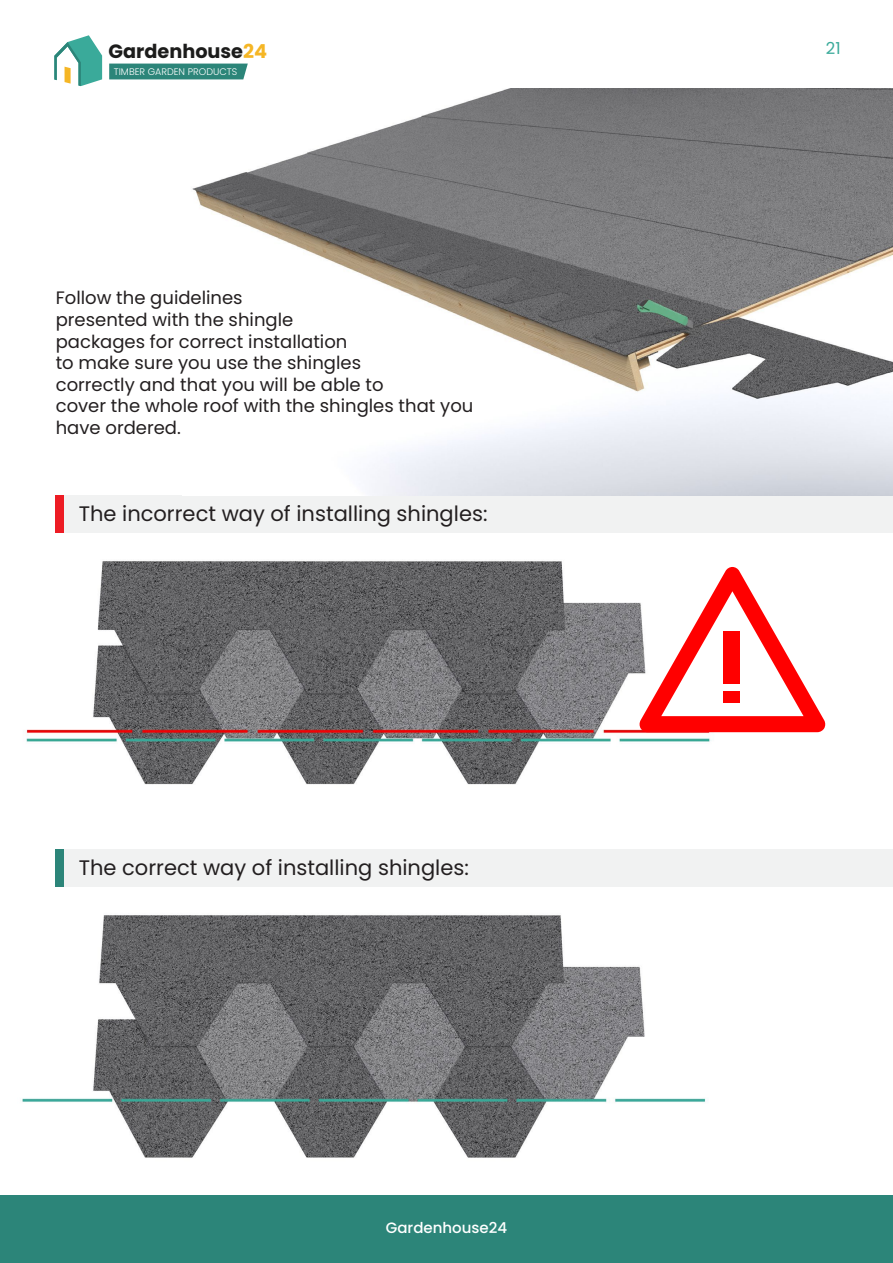
<style>
.page{position:relative;width:893px;height:1263px;background:#fff}
.page>*{position:absolute;margin:0;border:0;box-sizing:border-box;transform-origin:0 0}
.t1{font:21px "Poppins";color:#231f20}
.t2{font:700 19.2px "Poppins";color:#1c1c1b}
.t3{font:18px/21.6px "Poppins";color:#231f20}
.t4{font:16.5px "Poppins";color:#3aaa9a}
.t5{font:500 15px "Poppins";color:#fff}
.t6{font:300 9.6px "Poppins";color:#fff}
.s1{color:#f5b625}
</style>
<div class="page">
<img style="left:25px;top:495px;width:694px;height:290px">
<img style="left:22px;top:886px;width:697px;height:272px">
<div style="left:55px;top:496px;width:838px;height:37px;background:#f1f2f2"></div>
<div style="left:55px;top:496px;width:9px;height:37px;background:#ed1c24"></div>
<div style="left:55px;top:849px;width:838px;height:37px;background:#f1f2f2"></div>
<div style="left:55px;top:849px;width:9px;height:37px;background:#2c8579"></div>
<img style="left:182px;top:89px;width:711px;height:407px">
<svg style="left:639px;top:567px;width:187px;height:165px"></svg>
<div style="left:723px;top:631px;width:16px;height:53px;background:#f00"></div>
<div style="left:723px;top:691px;width:16px;height:11px;background:#f00"></div>
<div style="left:0;top:1195px;width:893px;height:68px;background:#2c8579"></div>
<div style="left:109px;top:64px;width:139px;height:15px;background:#2c8579"></div>
<svg style="left:54px;top:35px;width:48px;height:51px"></svg>
<p class="t2" style="left:109px;top:40px;width:160px">Gardenhouse<span class="s1">24</span></p>
<p class="t6" style="left:114px;top:66px;width:125px">TIMBER GARDEN PRODUCTS</p>
<p class="t3" style="left:56px;top:287px;width:419px">Follow the guidelines<br>presented with the shingle<br>packages for correct installation<br>to make sure you use the shingles<br>correctly and that you will be able to<br>cover the whole roof with the shingles that you have ordered.</p>
<p class="t1" style="left:79px;top:502px;width:410px">The incorrect way of installing shingles:</p>
<p class="t1" style="left:79px;top:855px;width:392px">The correct way of installing shingles:</p>
<p class="t5" style="left:386px;top:1219px;width:123px">Gardenhouse24</p>
<p class="t4" style="left:826px;top:39px;width:16px">21</p>
</div>
